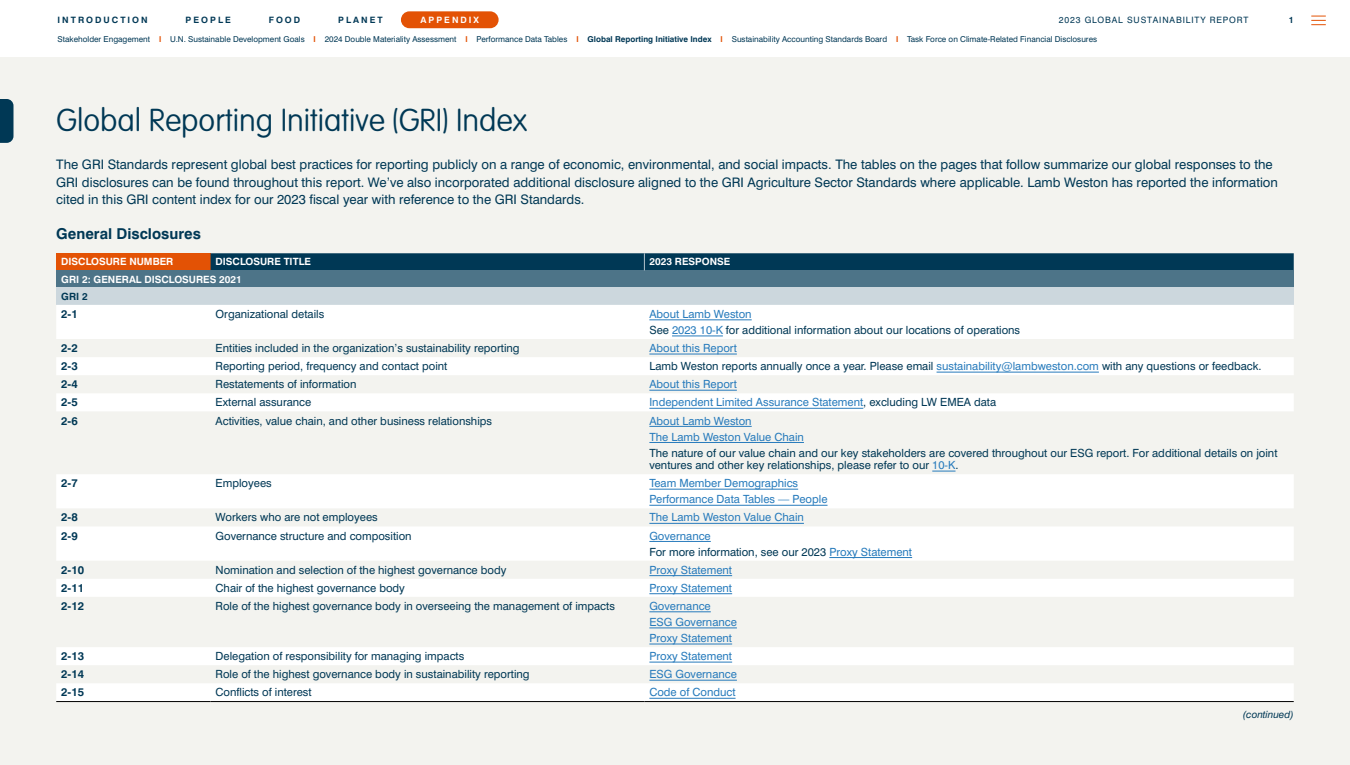
<style>
.page{position:relative;width:1350px;height:765px;background:#fff}
.page>*{position:absolute;margin:0;border:0;box-sizing:border-box;transform-origin:0 0}
.t1{font:100 31.25px "VAG Rounded Std";color:#003855}
.t2{font:700 15px "Swiss 721 BT";color:#003855}
.t3{font:13.12px/17.5px "Swiss 721 BT";color:#003855}
.t4{font:11.25px/16.1px "Swiss 721 BT";color:#003855}
.t5{font:11.25px/16.1px "Swiss 721 BT";color:#277bbc}
.t6{font:700 11.25px "Swiss 721 BT";color:#003855}
.t7{font:700 10px "Swiss 721 BT";color:#fff}
.t8{font:italic 10px "Swiss 721 BT";color:#003855}
.t9{font:700 10px "Swiss 721 BT";color:#003855}
.t10{font:8.75px "Swiss 721 BT";letter-spacing:.1em;color:#003855}
.t11{font:700 8.75px "Swiss 721 BT";letter-spacing:.23em;color:#003855}
.t12{font:700 8.75px "Swiss 721 BT";letter-spacing:.23em;color:#fff}
.t13{font:8.12px "Swiss 721 BT";color:#003855}
.s1{font-weight:700;color:#e35205}
.s2{font-weight:700}
.s3{color:#277bbc}
.s4{color:#003855}
</style>
<div class="page">
<div style="left:401px;top:11px;width:98px;height:17px;background:#e35205;border-radius:8px"></div>
<svg style="left:1311px;top:16px;width:15px;height:9px"></svg>
<div style="left:0;top:58px;width:1350px;height:707px;background:#f3f3ef"></div>
<div style="left:56px;top:253px;width:155px;height:17px;background:#e35205"></div>
<div style="left:56px;top:270px;width:1238px;height:18px;background:#4d7488"></div>
<div style="left:56px;top:288px;width:1238px;height:17px;background:#ccd7dd"></div>
<svg style="left:56px;top:305px;width:1238px;height:396px"></svg>
<div style="left:211px;top:253px;width:1083px;height:17px;background:#003855"></div>
<hr style="left:56px;top:701px;width:155px;height:1px;background:#000">
<hr style="left:211px;top:701px;width:433px;height:1px;background:#000">
<hr style="left:644px;top:701px;width:650px;height:1px;background:#000">
<hr style="left:649px;top:320px;width:103px;height:1px;background:#277bbc">
<hr style="left:672px;top:336px;width:51px;height:1px;background:#277bbc">
<hr style="left:649px;top:354px;width:88px;height:1px;background:#277bbc">
<hr style="left:937px;top:372px;width:162px;height:1px;background:#277bbc">
<hr style="left:649px;top:390px;width:88px;height:1px;background:#277bbc">
<hr style="left:649px;top:408px;width:214px;height:1px;background:#277bbc">
<hr style="left:649px;top:426px;width:103px;height:1px;background:#277bbc">
<hr style="left:649px;top:442px;width:155px;height:1px;background:#277bbc">
<svg style="left:932px;top:471px;width:24px;height:1px"></svg>
<hr style="left:649px;top:489px;width:149px;height:1px;background:#277bbc">
<hr style="left:649px;top:505px;width:179px;height:1px;background:#277bbc">
<hr style="left:649px;top:523px;width:155px;height:1px;background:#277bbc">
<hr style="left:649px;top:541px;width:62px;height:1px;background:#277bbc">
<hr style="left:829px;top:557px;width:83px;height:1px;background:#277bbc">
<hr style="left:649px;top:575px;width:83px;height:1px;background:#277bbc">
<hr style="left:649px;top:593px;width:83px;height:1px;background:#277bbc">
<hr style="left:649px;top:612px;width:62px;height:1px;background:#277bbc">
<hr style="left:649px;top:628px;width:88px;height:1px;background:#277bbc">
<hr style="left:649px;top:644px;width:83px;height:1px;background:#277bbc">
<hr style="left:649px;top:662px;width:83px;height:1px;background:#277bbc">
<hr style="left:649px;top:680px;width:88px;height:1px;background:#277bbc">
<hr style="left:649px;top:698px;width:87px;height:1px;background:#277bbc">
<svg style="left:0;top:99px;width:14px;height:44px"></svg>
<p class="t11" style="left:58px;top:14px;width:92px">INTRODUCTION</p>
<p class="t11" style="left:186px;top:14px;width:47px">PEOPLE</p>
<p class="t11" style="left:269px;top:14px;width:33px">FOOD</p>
<p class="t11" style="left:338px;top:14px;width:46px">PLANET</p>
<p class="t12" style="left:421px;top:14px;width:60px">APPENDIX</p>
<p class="t10" style="left:1059px;top:15px;width:191px">2023 GLOBAL SUSTAINABILITY REPORT</p>
<p class="t11" style="left:1289px;top:14px;width:6px">1</p>
<p class="t13" style="left:58px;top:34px;width:1041px">Stakeholder Engagement <span class="s1">l</span> U.N. Sustainable Development Goals <span class="s1">l</span> 2024 Double Materiality Assessment <span class="s1">l</span> Performance Data Tables <span class="s1">l</span> <span class="s2">Global Reporting Initiative Index</span> <span class="s1">l</span> Sustainability Accounting Standards Board <span class="s1">l</span> Task Force on Climate-Related Financial Disclosures</p>
<h1 class="t1" style="left:56px;top:102px;width:472px">Global Reporting Initiative (GRI) Index</h1>
<p class="t3" style="left:56px;top:156px;width:1223px">The GRI Standards represent global best practices for reporting publicly on a range of economic, environmental, and social impacts. The tables on the pages that follow summarize our global responses to the<br>GRI disclosures can be found throughout this report. We’ve also incorporated additional disclosure aligned to the GRI Agriculture Sector Standards where applicable. Lamb Weston has reported the information cited in this GRI content index for our 2023 fiscal year with reference to the GRI Standards.</p>
<h2 class="t2" style="left:56px;top:225px;width:146px">General Disclosures</h2>
<p class="t7" style="left:61px;top:256px;width:114px">DISCLOSURE NUMBER</p>
<p class="t7" style="left:216px;top:256px;width:97px">DISCLOSURE TITLE</p>
<p class="t7" style="left:649px;top:256px;width:83px">2023 RESPONSE</p>
<p class="t7" style="left:61px;top:273px;width:182px">GRI 2: GENERAL DISCLOSURES 2021</p>
<p class="t9" style="left:61px;top:290px;width:28px">GRI 2</p>
<p class="t6" style="left:61px;top:307px;width:18px">2-1</p>
<p class="t4" style="left:216px;top:306px;width:110px">Organizational details</p>
<p class="t4" style="left:649px;top:306px;width:372px"><span class="s3">About Lamb Weston<br></span>See <span class="s3">2023 10-K</span> for additional information about our locations of operations</p>
<p class="t6" style="left:61px;top:341px;width:18px">2-2</p>
<p class="t4" style="left:216px;top:340px;width:306px">Entities included in the organization’s sustainability reporting</p>
<p class="t5" style="left:649px;top:340px;width:89px">About this Report</p>
<p class="t6" style="left:61px;top:359px;width:18px">2-3</p>
<p class="t4" style="left:216px;top:358px;width:233px">Reporting period, frequency and contact point</p>
<p class="t4" style="left:649px;top:358px;width:614px">Lamb Weston reports annually once a year. Please email <span class="s3">sustainability@lambweston.com</span> with any questions or feedback.</p>
<p class="t6" style="left:61px;top:377px;width:18px">2-4</p>
<p class="t4" style="left:216px;top:376px;width:142px">Restatements of information</p>
<p class="t5" style="left:649px;top:376px;width:89px">About this Report</p>
<p class="t6" style="left:61px;top:396px;width:18px">2-5</p>
<p class="t4" style="left:216px;top:394px;width:97px">External assurance</p>
<p class="t5" style="left:649px;top:394px;width:348px">Independent Limited Assurance Statement<span class="s4">, excluding LW EMEA data</span></p>
<p class="t6" style="left:61px;top:414px;width:18px">2-6</p>
<p class="t4" style="left:216px;top:412px;width:278px">Activities, value chain, and other business relationships</p>
<p class="t5" style="left:649px;top:412px;width:156px">About Lamb Weston<br>The Lamb Weston Value Chain</p>
<p class="t4" style="left:649px;top:446px;width:630px;line-height:12.5px">The nature of our value chain and our key stakeholders are covered throughout our ESG report. For additional details on joint ventures and other key relationships, please refer to our <span class="s3">10-K</span>.</p>
<p class="t6" style="left:61px;top:476px;width:18px">2-7</p>
<p class="t4" style="left:216px;top:475px;width:58px">Employees</p>
<p class="t5" style="left:649px;top:475px;width:180px">Team Member Demographics<br>Performance Data Tables — People</p>
<p class="t6" style="left:61px;top:511px;width:18px">2-8</p>
<p class="t4" style="left:216px;top:509px;width:164px">Workers who are not employees</p>
<p class="t5" style="left:649px;top:509px;width:156px">The Lamb Weston Value Chain</p>
<p class="t6" style="left:61px;top:529px;width:18px">2-9</p>
<p class="t4" style="left:216px;top:527px;width:198px">Governance structure and composition</p>
<p class="t4" style="left:649px;top:527px;width:264px"><span class="s3">Governance<br></span>For more information, see our 2023 <span class="s3">Proxy Statement</span></p>
<p class="t6" style="left:61px;top:563px;width:24px">2-10</p>
<p class="t4" style="left:216px;top:562px;width:292px">Nomination and selection of the highest governance body</p>
<p class="t5" style="left:649px;top:562px;width:84px">Proxy Statement</p>
<p class="t6" style="left:61px;top:581px;width:24px">2-11</p>
<p class="t4" style="left:216px;top:580px;width:191px">Chair of the highest governance body</p>
<p class="t5" style="left:649px;top:580px;width:84px">Proxy Statement</p>
<p class="t6" style="left:61px;top:599px;width:24px">2-12</p>
<p class="t4" style="left:216px;top:598px;width:401px">Role of the highest governance body in overseeing the management of impacts</p>
<p class="t5" style="left:649px;top:598px;width:89px">Governance<br>ESG Governance<br>Proxy Statement</p>
<p class="t6" style="left:61px;top:649px;width:24px">2-13</p>
<p class="t4" style="left:216px;top:648px;width:250px">Delegation of responsibility for managing impacts</p>
<p class="t5" style="left:649px;top:648px;width:84px">Proxy Statement</p>
<p class="t6" style="left:61px;top:667px;width:24px">2-14</p>
<p class="t4" style="left:216px;top:666px;width:315px">Role of the highest governance body in sustainability reporting</p>
<p class="t5" style="left:649px;top:666px;width:89px">ESG Governance</p>
<p class="t6" style="left:61px;top:686px;width:24px">2-15</p>
<p class="t4" style="left:216px;top:684px;width:98px">Conflicts of interest</p>
<p class="t5" style="left:649px;top:684px;width:88px">Code of Conduct</p>
<p class="t8" style="left:1243px;top:708px;width:52px">(continued)</p>
</div>
